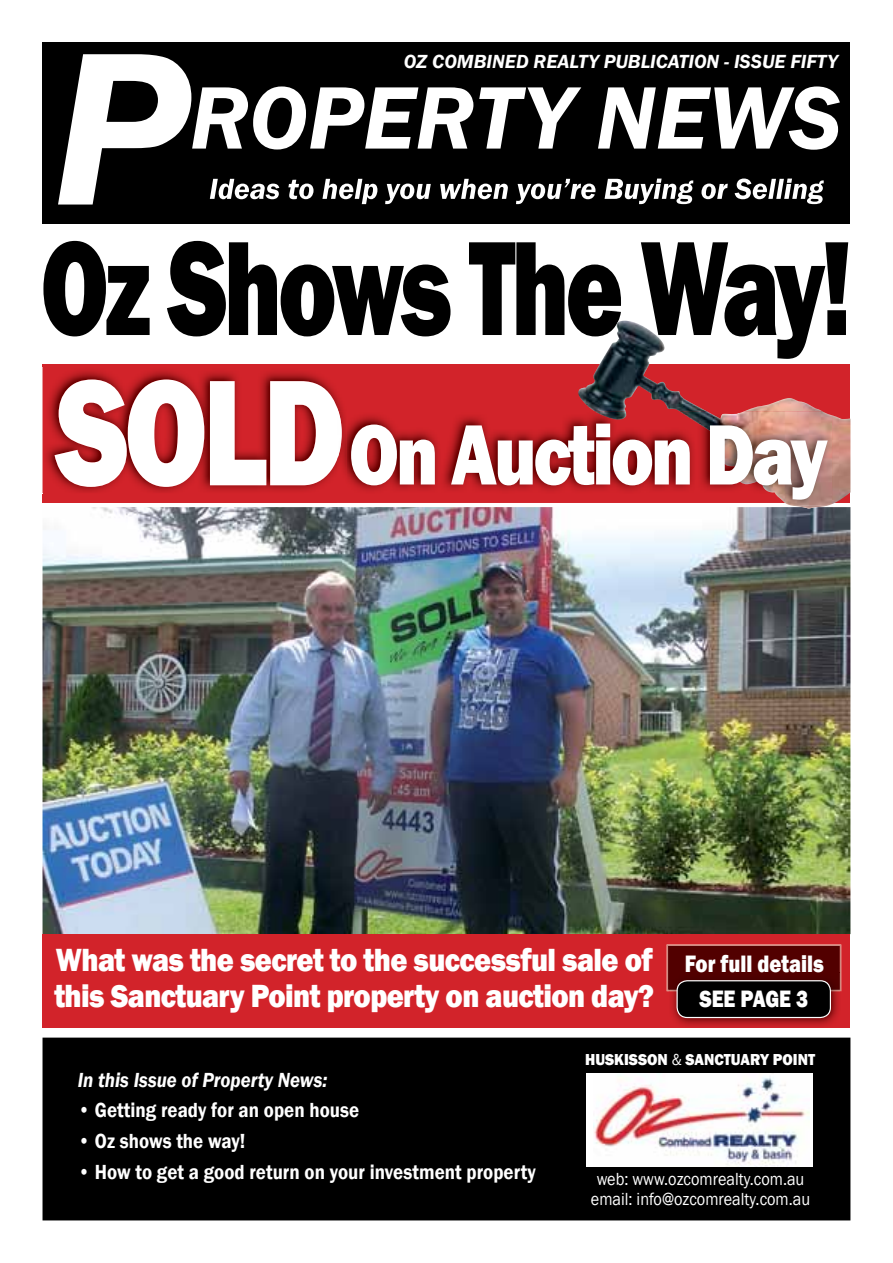
<style>
.page{position:relative;width:893px;height:1263px;background:#fff}
.page>*{position:absolute;margin:0;border:0;box-sizing:border-box;transform-origin:0 0}
.t1{font:800 139.05px "Franklin Gothic";letter-spacing:-.04em;color:#000;scale:.71 1}
.t2{font:800 88.65px "Franklin Gothic";letter-spacing:-.04em;color:#fff;scale:.82 1}
.t3{font:800 33px/36px "Franklin Gothic";letter-spacing:-.02em;color:#fff;scale:.88 1}
.t4{font:800 24.45px/35px "Franklin Gothic";color:#fff;text-align:center;scale:.83 1}
.t5{font:600 21px "Franklin Gothic";color:#fff;scale:.9 1}
.t6{font:italic 600 21px "Franklin Gothic";color:#fff;scale:.9 1}
.t7{font:italic 600 19.5px "Franklin Gothic";color:#fff}
.t8{font:18px/19.5px "Franklin Gothic";color:#fff;text-align:center;scale:.9 1}
.t9{font:800 16.35px "Franklin Gothic";color:#fff;scale:.92 1}
.s1{font-weight:400}
</style>
<div class="page">
<img style="left:43px;top:507px;width:807px;height:427px">
<div style="left:42px;top:43px;width:808px;height:181px;background:#000"></div>
<svg style="left:58px;top:54px;width:782px;height:151px"></svg>
<div style="left:43px;top:1038px;width:807px;height:182px;background:#000"></div>
<div style="left:43px;top:1037px;width:807px;height:183px;border:2px solid #000"></div>
<div style="left:586px;top:1073px;width:226px;height:93px;background:#fff"></div>
<img style="left:593px;top:1073px;width:216px;height:93px">
<div style="left:43px;top:934px;width:807px;height:94px;background:#d2232a"></div>
<div style="left:43px;top:365px;width:807px;height:138px;background:#d2232a"></div>
<svg style="left:666px;top:944px;width:175px;height:47px;background:#5e0c0b"></svg>
<img style="left:669px;top:991px;width:172px;height:35px">
<img style="left:669px;top:973px;width:172px;height:17px">
<div style="left:677px;top:981px;width:153px;height:36px;background:#000;border-radius:10px"></div>
<div style="left:676px;top:980px;width:155px;height:38px;border:1px solid #fff;border-radius:10px"></div>
<img style="left:578px;top:321px;width:128px;height:90px">
<img style="left:42px;top:367px;width:301px;height:126px">
<svg style="left:55px;top:379px;width:287px;height:108px;background:#e1aaab"></svg>
<img style="left:346px;top:415px;width:248px;height:76px">
<img style="left:594px;top:411px;width:238px;height:95px">
<img style="left:338px;top:411px;width:8px;height:82px">
<img style="left:338px;top:411px;width:4px;height:47px">
<p class="t7" style="left:404px;top:49px;width:435px">OZ COMBINED REALTY PUBLICATION - ISSUE FIFTY</p>
<h1 class="t1" style="left:41px;top:198px;width:1144px">Oz Shows The Way!</h1>
<h2 class="t2" style="left:349px;top:397px;width:585px">On Auction Day</h2>
<h3 class="t3" style="left:54px;top:942px;width:683px">What was the secret to the successful sale of this Sanctuary Point property on auction day?</h3>
<p class="t4" style="left:685px;top:946px;width:169px">For full details<br>SEE PAGE 3</p>
<p class="t6" style="left:78px;top:1066px;width:279px">In this Issue of Property News:</p>
<p class="t5" style="left:78px;top:1097px;width:314px">• Getting ready for an open house</p>
<p class="t5" style="left:78px;top:1128px;width:188px">• Oz shows the way!</p>
<p class="t5" style="left:78px;top:1158px;width:510px">• How to get a good return on your investment property</p>
<p class="t9" style="left:585px;top:1048px;width:252px">HUSKISSON <span class="s1">&amp;</span> SANCTUARY POINT</p>
<p class="t8" style="left:591px;top:1170px;width:245px">web: www.ozcomrealty.com.au email: info@ozcomrealty.com.au</p>
</div>
